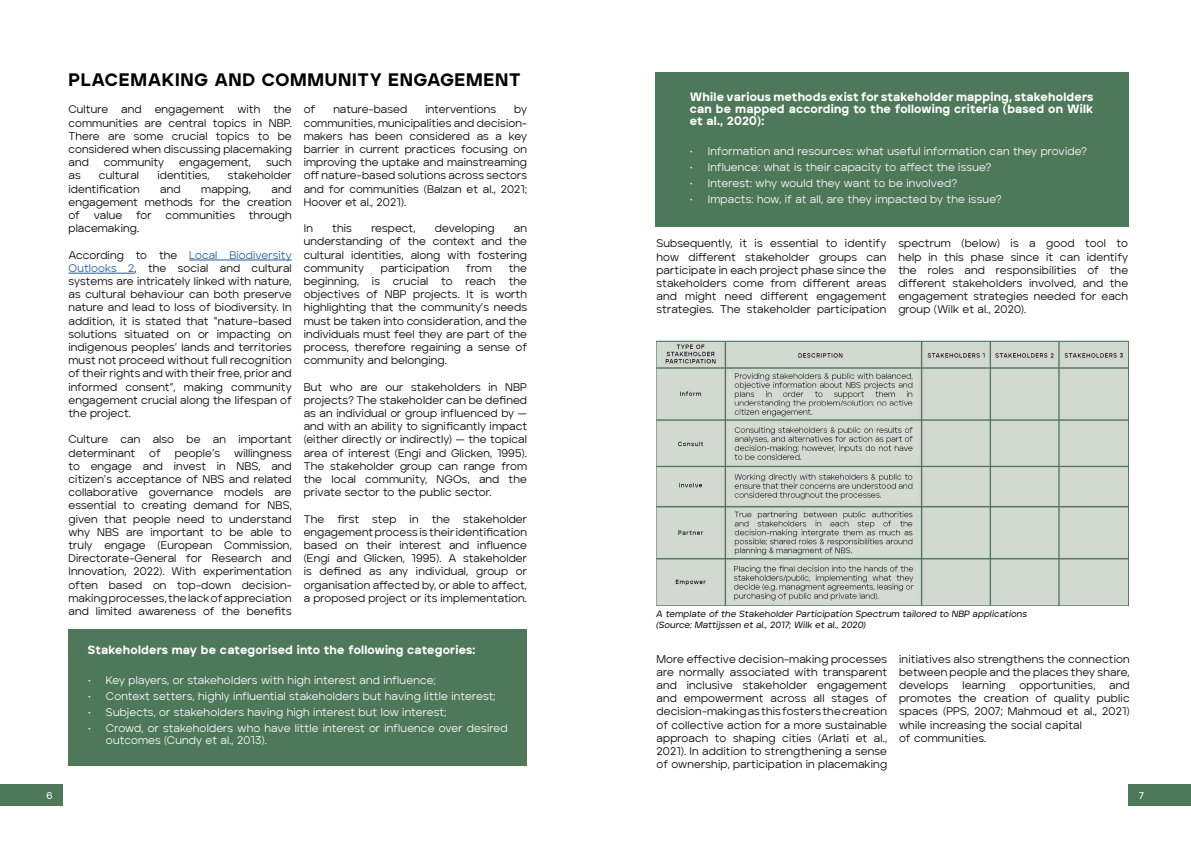
<style>
.page{position:relative;width:1191px;height:842px;background:#fff}
.page>*{position:absolute;margin:0;border:0;box-sizing:border-box;transform-origin:0 0}
.t1{font:900 18px "Aventa";letter-spacing:.04em;color:#000}
.t2{font:900 12px/12px "Aventa";letter-spacing:.015em;color:#fff;text-align:justify}
.t3{font:11px/13.2px "Aventa";letter-spacing:.015em;color:#000;text-align:justify}
.t4{font:11px/12px "Aventa";letter-spacing:.015em;color:#fff}
.t5{font:500 10px "Aventa";color:#fff}
.t6{font:italic 500 9px/10.8px "Aventa";letter-spacing:.02em;color:#000}
.s1{color:#215e9e}
</style>
<div class="page">
<hr style="left:189px;top:260px;width:103px;height:1px;background:#215e9e">
<hr style="left:68px;top:273px;width:67px;height:1px;background:#215e9e">
<div style="left:68px;top:629px;width:459px;height:137px;background:#4e785a"></div>
<div style="left:655px;top:72px;width:473px;height:155px;background:#4e785a"></div>
<div style="left:1128px;top:784px;width:63px;height:22px;background:#4e785a"></div>
<div style="left:0;top:784px;width:63px;height:22px;background:#4e785a"></div>
<img style="left:656px;top:341px;width:472px;height:264px">
<h1 class="t1" style="left:68px;top:68px;width:454px">PLACEMAKING AND COMMUNITY ENGAGEMENT</h1>
<p class="t3" style="left:68px;top:103px;width:225px">Culture and engagement with the communities are central topics in NBP.<br>There are some crucial topics to be considered when discussing placemaking and</p>
<p class="t3" style="left:104px;top:156px;width:62px">community</p>
<p class="t3" style="left:179px;top:156px;width:73px">engagement,</p>
<p class="t3" style="left:266px;top:156px;width:27px">such</p>
<p class="t3" style="left:68px;top:169px;width:14px">as</p>
<p class="t3" style="left:99px;top:169px;width:42px">cultural</p>
<p class="t3" style="left:157px;top:169px;width:54px">identities,</p>
<p class="t3" style="left:228px;top:169px;width:65px">stakeholder</p>
<p class="t3" style="left:68px;top:182px;width:73px">identification</p>
<p class="t3" style="left:160px;top:182px;width:22px">and</p>
<p class="t3" style="left:201px;top:182px;width:51px">mapping,</p>
<p class="t3" style="left:68px;top:182px;width:225px;text-indent:203px">and engagement methods for the creation of</p>
<p class="t3" style="left:94px;top:208px;width:30px">value</p>
<p class="t3" style="left:136px;top:208px;width:17px">for</p>
<p class="t3" style="left:165px;top:208px;width:71px">communities</p>
<p class="t3" style="left:249px;top:208px;width:44px">through</p>
<p class="t3" style="left:68px;top:222px;width:72px">placemaking.</p>
<p class="t3" style="left:68px;top:248px;width:225px">According to the <span class="s1">Local Biodiversity Outlooks 2</span>, the social and cultural systems are intricately linked with nature, as cultural behaviour can both preserve nature and lead to loss of biodiversity. In addition, it is stated that “nature-based solutions situated on or impacting on indigenous peoples’ lands and territories must not proceed without full recognition of their rights and with their free, prior and informed consent”, making community engagement crucial along the lifespan of the project.</p>
<p class="t3" style="left:68px;top:433px;width:225px">Culture can also be an important determinant</p>
<p class="t3" style="left:149px;top:446px;width:13px">of</p>
<p class="t3" style="left:175px;top:446px;width:47px">people’s</p>
<p class="t3" style="left:68px;top:446px;width:225px;text-indent:166px">willingness to engage and invest in NBS, and citizen’s acceptance of NBS and related collaborative governance models are essential to creating demand for NBS, given that people need to understand why NBS are important to be able to truly engage (European Commission, Directorate-General for Research and Innovation, 2022). With experimentation often based on top-down decision&shy;making processes, the lack of appreciation and limited awareness of the benefits</p>
<p class="t3" style="left:304px;top:103px;width:13px">of</p>
<p class="t3" style="left:333px;top:103px;width:75px">nature-based</p>
<p class="t3" style="left:425px;top:103px;width:72px">interventions</p>
<p class="t3" style="left:304px;top:103px;width:225px;text-indent:210px">by communities, municipalities and decision&shy;makers has been considered as a key barrier in current practices focusing on improving the uptake and mainstreaming off nature-based solutions across sectors and for communities (Balzan et al., 2021; Hoover et al., 2021).</p>
<p class="t3" style="left:304px;top:222px;width:11px">In</p>
<p class="t3" style="left:332px;top:222px;width:21px">this</p>
<p class="t3" style="left:371px;top:222px;width:46px">respect,</p>
<p class="t3" style="left:435px;top:222px;width:61px">developing</p>
<p class="t3" style="left:304px;top:222px;width:225px;text-indent:210px">an understanding of the context and the cultural identities, along with fostering community</p>
<p class="t3" style="left:381px;top:261px;width:70px">participation</p>
<p class="t3" style="left:466px;top:261px;width:27px">from</p>
<p class="t3" style="left:304px;top:261px;width:225px;text-indent:205px">the beginning, is crucial to reach the objectives of NBP projects. It is worth highlighting that the community’s needs must be taken into consideration, and the individuals must feel they are part of the process, therefore regaining a sense of community and belonging.</p>
<p class="t3" style="left:304px;top:380px;width:225px">But who are our stakeholders in NBP projects? The stakeholder can be defined as an individual or group influenced by — and with an ability to significantly impact (either directly or indirectly) — the topical area of interest (Engi and Glicken, 1995).<br>The stakeholder group can range from the local community, NGOs, and the private sector to the public sector.</p>
<p class="t3" style="left:304px;top:512px;width:225px">The first step in the stakeholder engagement process is their identification based on their interest and influence (Engi and Glicken, 1995). A stakeholder is defined as any individual, group or organisation affected by, or able to affect, a proposed project or its implementation.</p>
<p class="t2" style="left:88px;top:643px;width:389px">Stakeholders may be categorised into the following categories:</p>
<p class="t4" style="left:88px;top:674px;width:349px">• Key players, or stakeholders with high interest and influence;</p>
<p class="t4" style="left:88px;top:690px;width:409px">• Context setters, highly influential stakeholders but having little interest;</p>
<p class="t4" style="left:88px;top:706px;width:360px">• Subjects, or stakeholders having high interest but low interest;</p>
<p class="t4" style="left:106px;top:722px;width:403px;text-indent:-18px">• Crowd, or stakeholders who have little interest or influence over desired outcomes (Cundy et al., 2013).</p>
<p class="t2" style="left:690px;top:91px;width:405px">While various methods exist for stakeholder mapping, stakeholders can be mapped according to the following criteria (based on Wilk et al., 2020):</p>
<p class="t4" style="left:690px;top:145px;width:399px">• Information and resources: what useful information can they provide?</p>
<p class="t4" style="left:690px;top:161px;width:303px">• Influence: what is their capacity to affect the issue?</p>
<p class="t4" style="left:690px;top:177px;width:269px">• Interest: why would they want to be involved?</p>
<p class="t4" style="left:690px;top:193px;width:313px">• Impacts: how, if at all, are they impacted by the issue?</p>
<p class="t3" style="left:656px;top:237px;width:231px">Subsequently, it is essential to identify how different stakeholder groups can participate in each project phase since the stakeholders come from different areas and might need different engagement strategies. The stakeholder participation</p>
<p class="t3" style="left:898px;top:237px;width:231px">spectrum (below) is a good tool to help in this phase since it can identify the roles and responsibilities of the different stakeholders involved, and the engagement strategies needed for each group (Wilk et al., 2020).</p>
<p class="t6" style="left:656px;top:608px;width:372px">A template of the Stakeholder Participation Spectrum tailored to NBP applications (Source: Mattijssen et al., 2017; Wilk et al., 2020)</p>
<p class="t3" style="left:656px;top:652px;width:232px">More effective decision-making processes are normally associated with transparent and inclusive stakeholder engagement and empowerment across all stages of decision-making as this fosters the creation of collective action for a more sustainable approach to shaping cities (Arlati et al., 2021). In addition to strengthening a sense of ownership, participation in placemaking</p>
<p class="t3" style="left:899px;top:652px;width:232px">initiatives also strengthens the connection between people and the places they share, develops</p>
<p class="t3" style="left:962px;top:678px;width:45px">learning</p>
<p class="t3" style="left:1019px;top:678px;width:77px">opportunities,</p>
<p class="t3" style="left:899px;top:678px;width:232px;text-align:left;text-indent:210px">and promotes the creation of quality public spaces (PPS, 2007; Mahmoud et al., 2021) while increasing the social capital<br>of communities.</p>
<p class="t5" style="left:47px;top:789px;width:8px">6</p>
<p class="t5" style="left:1139px;top:789px;width:7px">7</p>
</div>
